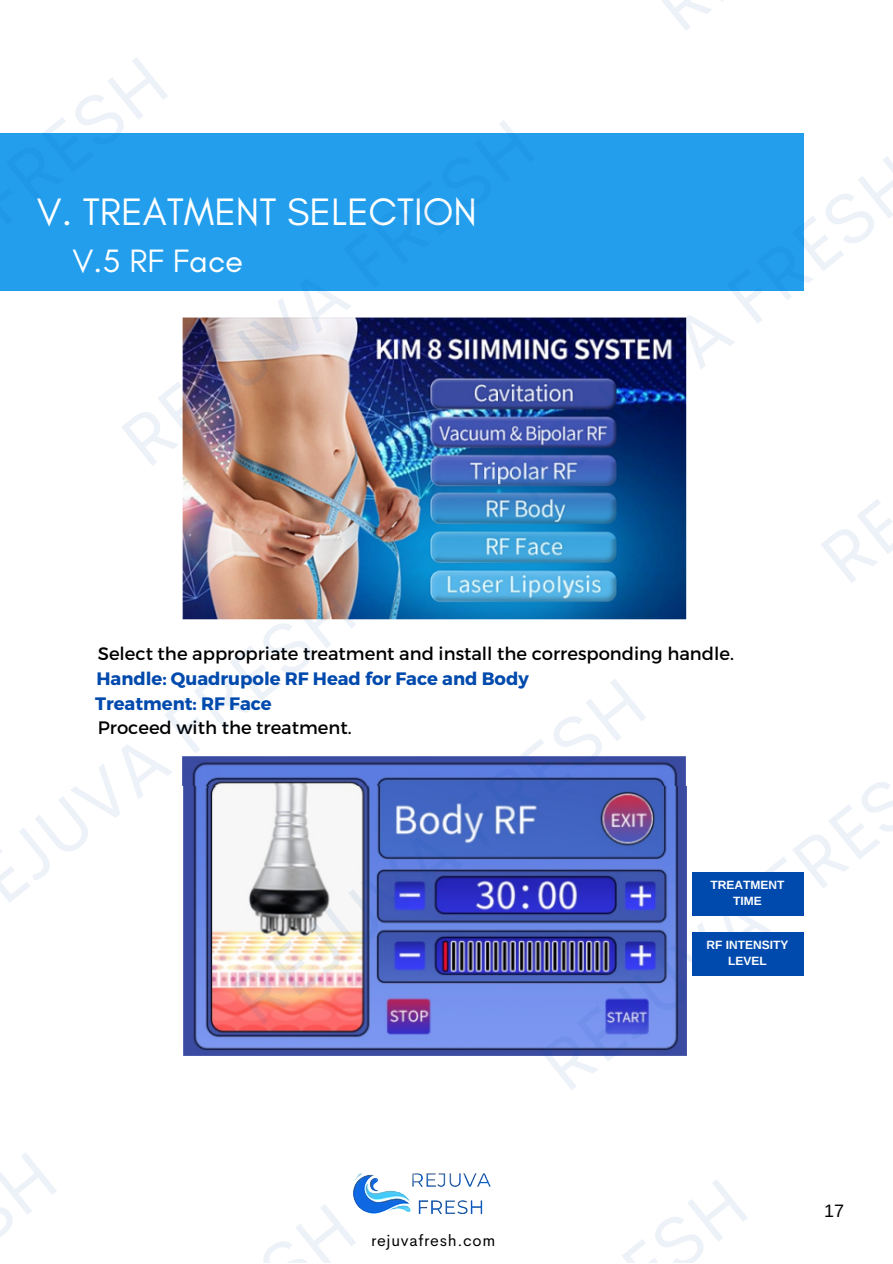
<style>
.page{position:relative;width:893px;height:1264px;background:#fff}
.page>*{position:absolute;margin:0;border:0;box-sizing:border-box;transform-origin:0 0}
.t1{font:39px "Glacial Indifference";color:#fff}
.t2{font:33px "Glacial Indifference";color:#fff}
.t3{font:18px "Montserrat";color:#000}
.t4{font:700 18px "Montserrat";color:#004aad}
.t5{font:18px "Arimo";color:#000}
.t6{font:15.9px "Cerebri Sans";letter-spacing:.045em;color:#000}
.t7{font:700 12px/15.8px "Arimo";color:#fff;text-align:center}
</style>
<div class="page">
<div style="left:0;top:133px;width:803px;height:157px;background:#229eed"></div>
<img style="left:353px;top:1173px;width:138px;height:41px">
<img style="left:182px;top:317px;width:505px;height:303px">
<div style="left:691px;top:872px;width:112px;height:43px;background:#004aad"></div>
<div style="left:691px;top:932px;width:112px;height:43px;background:#004aad"></div>
<img style="left:182px;top:756px;width:505px;height:300px">
<p class="t1" style="left:37px;top:188px;width:441px">V. TREATMENT SELECTION</p>
<p class="t2" style="left:73px;top:241px;width:172px">V.5 RF Face</p>
<p class="t3" style="left:98px;top:642px;width:637px">Select the appropriate treatment and install the corresponding handle.</p>
<p class="t4" style="left:96px;top:667px;width:434px">Handle: Quadrupole RF Head for Face and Body</p>
<p class="t4" style="left:95px;top:691px;width:178px">Treatment: RF Face</p>
<p class="t3" style="left:98px;top:716px;width:255px">Proceed with the treatment.</p>
<p class="t7" style="left:710px;top:876px;width:75px">TREATMENT<br>TIME</p>
<p class="t7" style="left:706px;top:936px;width:83px">RF INTENSITY<br>LEVEL</p>
<p class="t6" style="left:371px;top:1230px;width:126px">rejuvafresh.com</p>
<p class="t5" style="left:824px;top:1200px;width:21px">17</p>
</div>
